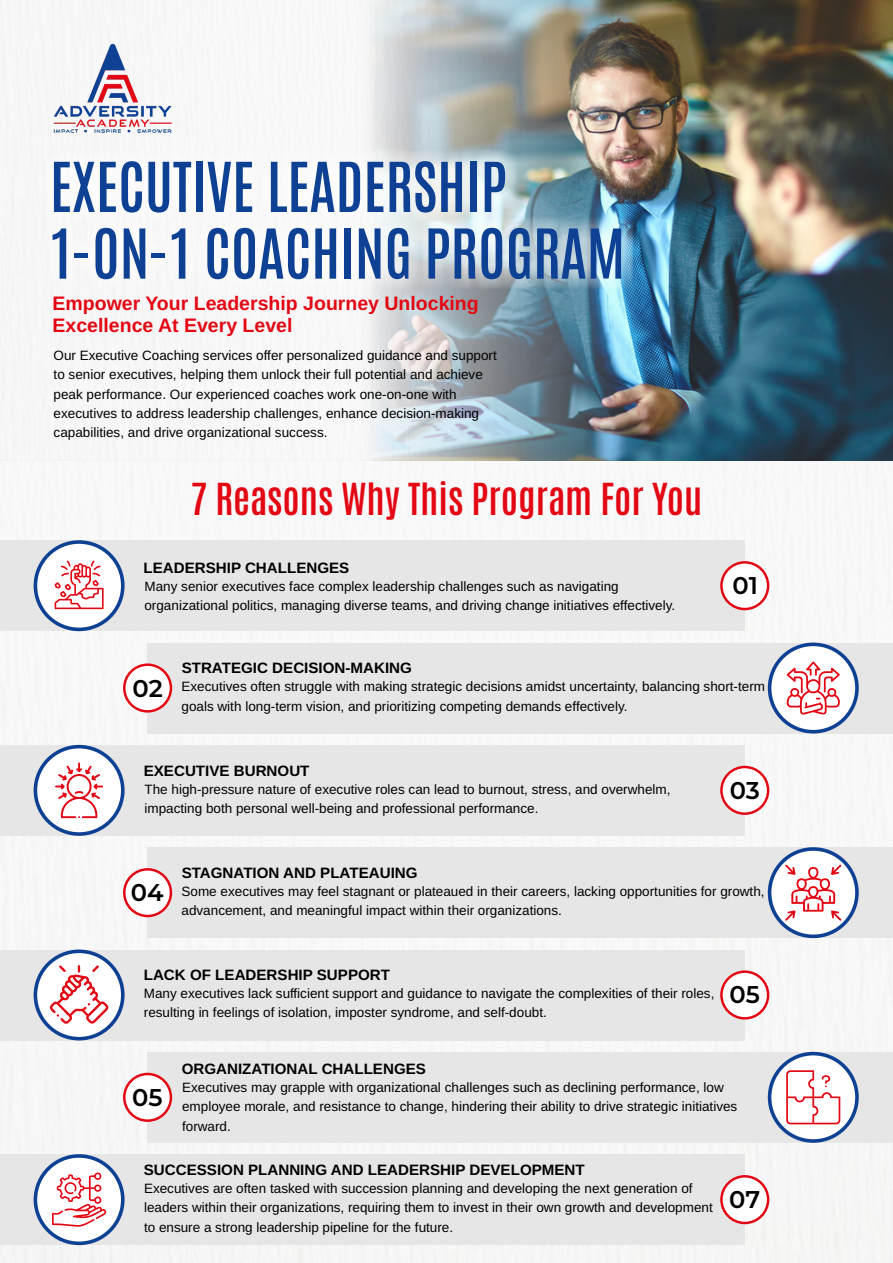
<style>
.page{position:relative;width:893px;height:1263px;background:#fff}
.page>*{position:absolute;margin:0;border:0;box-sizing:border-box;transform-origin:0 0}
.t1{font:600 58.5px/66.8px "Antonio";color:#0e4194}
.t2{font:600 37.5px "Antonio";color:#e30613}
.t3{font:600 24.15px "Montserrat";color:#000}
.t4{font:700 19.5px/21.9px "Arimo";color:#e30613}
.t5{font:700 15px "Arimo";color:#000}
.t6{font:13.5px/19.4px "Arimo";color:#000}
</style>
<div class="page">
<img style="left:0;top:460px;width:893px;height:803px">
<img style="left:80px;top:0;width:813px;height:460px">
<div style="left:41px;top:149px;width:592px;height:142px;background:#fff;opacity:.98"></div>
<img style="left:53px;top:43px;width:118px;height:92px">
<div style="left:0;top:540px;width:745px;height:91px;background:#e6e6e6"></div>
<svg style="left:34px;top:540px;width:91px;height:91px"></svg>
<div style="left:37px;top:544px;width:84px;height:84px;background:#fff;border-radius:50%"></div>
<svg style="left:720px;top:561px;width:49px;height:49px"></svg>
<div style="left:723px;top:564px;width:44px;height:44px;background:#fff;border-radius:50%"></div>
<svg style="left:55px;top:560px;width:49px;height:49px"></svg>
<div style="left:148px;top:642px;width:745px;height:91px;background:#e6e6e6"></div>
<svg style="left:768px;top:642px;width:91px;height:91px"></svg>
<div style="left:771px;top:646px;width:84px;height:84px;background:#fff;border-radius:50%"></div>
<svg style="left:123px;top:663px;width:49px;height:50px"></svg>
<div style="left:125px;top:666px;width:45px;height:44px;background:#fff;border-radius:50%"></div>
<svg style="left:787px;top:661px;width:53px;height:54px"></svg>
<div style="left:0;top:745px;width:745px;height:91px;background:#e6e6e6"></div>
<svg style="left:34px;top:745px;width:91px;height:91px"></svg>
<div style="left:37px;top:748px;width:84px;height:84px;background:#fff;border-radius:50%"></div>
<svg style="left:720px;top:766px;width:49px;height:49px"></svg>
<div style="left:723px;top:768px;width:44px;height:44px;background:#fff;border-radius:50%"></div>
<svg style="left:55px;top:762px;width:48px;height:56px"></svg>
<div style="left:148px;top:847px;width:745px;height:91px;background:#e6e6e6"></div>
<svg style="left:768px;top:847px;width:91px;height:91px"></svg>
<div style="left:771px;top:851px;width:84px;height:83px;background:#fff;border-radius:50%"></div>
<svg style="left:123px;top:868px;width:49px;height:49px"></svg>
<div style="left:125px;top:870px;width:45px;height:45px;background:#fff;border-radius:50%"></div>
<svg style="left:785px;top:865px;width:56px;height:56px"></svg>
<div style="left:0;top:949px;width:745px;height:91px;background:#e6e6e6"></div>
<svg style="left:34px;top:949px;width:91px;height:91px"></svg>
<div style="left:37px;top:953px;width:84px;height:84px;background:#fff;border-radius:50%"></div>
<svg style="left:720px;top:970px;width:49px;height:49px"></svg>
<div style="left:723px;top:973px;width:44px;height:44px;background:#fff;border-radius:50%"></div>
<svg style="left:50px;top:965px;width:59px;height:59px"></svg>
<div style="left:148px;top:1052px;width:745px;height:91px;background:#e6e6e6"></div>
<svg style="left:768px;top:1052px;width:91px;height:91px"></svg>
<div style="left:771px;top:1055px;width:84px;height:84px;background:#fff;border-radius:50%"></div>
<svg style="left:123px;top:1073px;width:49px;height:49px"></svg>
<div style="left:125px;top:1075px;width:45px;height:44px;background:#fff;border-radius:50%"></div>
<svg style="left:786px;top:1070px;width:54px;height:54px"></svg>
<div style="left:0;top:1154px;width:745px;height:91px;background:#e6e6e6"></div>
<svg style="left:34px;top:1154px;width:91px;height:91px"></svg>
<div style="left:37px;top:1158px;width:84px;height:83px;background:#fff;border-radius:50%"></div>
<svg style="left:720px;top:1175px;width:49px;height:49px"></svg>
<div style="left:723px;top:1177px;width:44px;height:45px;background:#fff;border-radius:50%"></div>
<svg style="left:52px;top:1172px;width:54px;height:55px"></svg>
<h1 class="t1" style="left:50px;top:149px;width:577px">EXECUTIVE LEADERSHIP<br>1-ON-1 COACHING PROGRAM</h1>
<h3 class="t4" style="left:53px;top:293px;width:428px">Empower Your Leadership Journey Unlocking<br>Excellence At Every Level</h3>
<p class="t6" style="left:54px;top:346px;width:445px">Our Executive Coaching services offer personalized guidance and support to senior executives, helping them unlock their full potential and achieve peak performance. Our experienced coaches work one-on-one with executives to address leadership challenges, enhance decision-making capabilities, and drive organizational success.</p>
<h2 class="t2" style="left:191px;top:471px;width:513px">7 Reasons Why This Program For You</h2>
<p class="t5" style="left:143px;top:559px;width:207px">LEADERSHIP CHALLENGES</p>
<p class="t6" style="left:144px;top:576px;width:532px">Many senior executives face complex leadership challenges such as navigating organizational politics, managing diverse teams, and driving change initiatives effectively.</p>
<h3 class="t3" style="left:733px;top:571px;width:27px">01</h3>
<h3 class="t3" style="left:132px;top:673px;width:32px">02</h3>
<p class="t5" style="left:182px;top:660px;width:232px">STRATEGIC DECISION-MAKING</p>
<p class="t6" style="left:182px;top:677px;width:585px">Executives often struggle with making strategic decisions amidst uncertainty, balancing short-term goals with long-term vision, and prioritizing competing demands effectively.</p>
<p class="t5" style="left:144px;top:762px;width:167px">EXECUTIVE BURNOUT</p>
<p class="t6" style="left:144px;top:779px;width:527px">The high-pressure nature of executive roles can lead to burnout, stress, and overwhelm, impacting both personal well-being and professional performance.</p>
<h3 class="t3" style="left:730px;top:775px;width:32px">03</h3>
<h3 class="t3" style="left:131px;top:878px;width:34px">04</h3>
<p class="t5" style="left:182px;top:864px;width:237px">STAGNATION AND PLATEAUING</p>
<p class="t6" style="left:182px;top:881px;width:585px">Some executives may feel stagnant or plateaued in their careers, lacking opportunities for growth, advancement, and meaningful impact within their organizations.</p>
<p class="t5" style="left:144px;top:966px;width:248px">LACK OF LEADERSHIP SUPPORT</p>
<p class="t6" style="left:144px;top:984px;width:572px">Many executives lack sufficient support and guidance to navigate the complexities of their roles, resulting in feelings of isolation, imposter syndrome, and self-doubt.</p>
<h3 class="t3" style="left:729px;top:980px;width:32px">05</h3>
<h3 class="t3" style="left:132px;top:1082px;width:32px">05</h3>
<p class="t5" style="left:182px;top:1060px;width:246px">ORGANIZATIONAL CHALLENGES</p>
<p class="t6" style="left:182px;top:1078px;width:557px">Executives may grapple with organizational challenges such as declining performance, low employee morale, and resistance to change, hindering their ability to drive strategic initiatives forward.</p>
<p class="t5" style="left:144px;top:1161px;width:442px">SUCCESSION PLANNING AND LEADERSHIP DEVELOPMENT</p>
<p class="t6" style="left:144px;top:1179px;width:570px">Executives are often tasked with succession planning and developing the next generation of leaders within their organizations, requiring them to invest in their own growth and development to ensure a strong leadership pipeline for the future.</p>
<h3 class="t3" style="left:729px;top:1185px;width:32px">07</h3>
</div>
